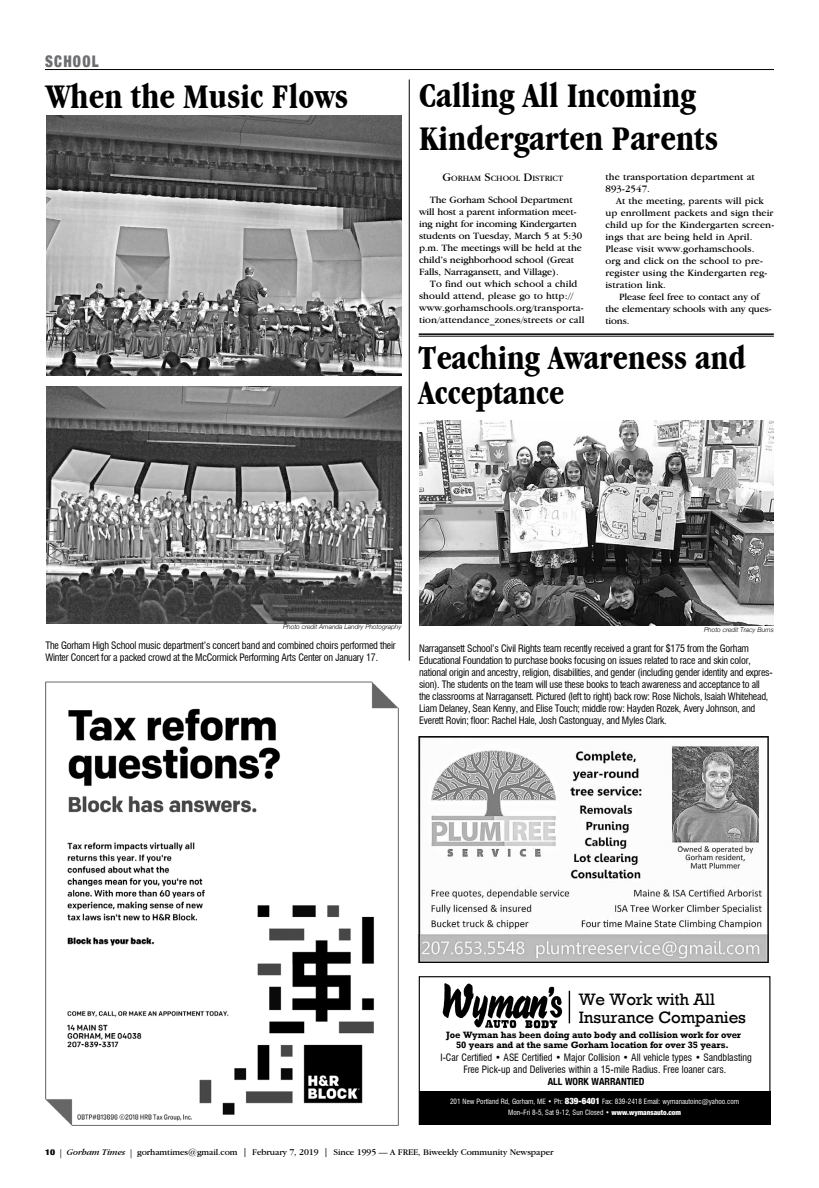
<style>
.page{position:relative;width:819px;height:1188px;background:#fff}
.page>*{position:absolute;margin:0;border:0;box-sizing:border-box;transform-origin:0 0}
.t1{font:700 condensed 36px/43.2px "Garamond IT Cby BT";color:#000}
.t2{font:700 condensed 35px/35px "Garamond IT Cby BT";color:#000}
.t3{font:17px/17.9px "Rockwell";letter-spacing:-.01em;color:#000}
.t4{font:900 condensed 16px "Helvetica Neue";letter-spacing:.08em;color:#6d6e71;scale:.92 1}
.t5{font:condensed 10px/12px "Swiss 721 BT";letter-spacing:-.02em;color:#000}
.t6{font:10px/12px "Garamond IT Cby BT";letter-spacing:.01em;color:#000}
.t7{font:10px/12px "Garamond IT Cby BT";letter-spacing:-.01em;color:#000}
.t8{font:condensed 9.9px/12.2px "Swiss 721 BT";color:#000;text-align:center}
.t9{font:700 condensed 9.9px "Helvetica Neue";color:#000}
.t10{font:700 9.4px/10.4px "Rockwell";letter-spacing:-.01em;color:#000;text-align:center}
.t11{font:9px "Garamond IT Cby BT";letter-spacing:-.01em;color:#000}
.t12{font:8.4px "Garamond IT Cby BT";color:#000}
.t13{font:condensed 7.1px/10.6px "Swiss 721 BT";color:#fff;text-align:center}
.t14{font:italic 300 6.5px "Helvetica Neue";color:#000}
.s1{font-size:12px}
.s2{font-family:"Helvetica Neue";font-weight:900;font-size:8.8px}
.s3{font-family:"Helvetica Neue";font-weight:900}
.s4{font-family:"Helvetica Neue";font-weight:900;font-stretch:condensed;font-size:8px}
.s5{font-family:"Adobe Garamond Pro"}
.s6{font-style:italic}
</style>
<div class="page">
<hr style="left:45px;top:69px;width:729px;height:1px;background:#000">
<img style="left:45px;top:681px;width:354px;height:445px">
<div style="left:419px;top:976px;width:351px;height:149px;border:1px solid #000"></div>
<div style="left:419px;top:1091px;width:351px;height:34px;background:#000"></div>
<img style="left:442px;top:983px;width:121px;height:46px">
<hr style="left:569px;top:991px;width:1px;height:32px;background:#000">
<img style="left:418px;top:736px;width:350px;height:227px">
<hr style="left:419px;top:333px;width:355px;height:2px;background:#000">
<hr style="left:419px;top:336px;width:355px;height:1px;background:#000">
<hr style="left:409px;top:80px;width:1px;height:581px;background:#000">
<img style="left:46px;top:116px;width:355px;height:259px">
<img style="left:46px;top:386px;width:355px;height:238px">
<img style="left:419px;top:420px;width:355px;height:205px">
<h3 class="t4" style="left:45px;top:48px;width:59px">SCHOOL</h3>
<h1 class="t1" style="left:46px;top:74px;width:304px">When the Music Flows</h1>
<h1 class="t1" style="left:419px;top:73px;width:301px">Calling All Incoming<br>Kindergarten Parents</h1>
<p class="t12" style="left:442px;top:173px;width:122px"><span class="s1">G</span>ORHAM <span class="s1">S</span>CHOOL <span class="s1">D</span>ISTRICT</p>
<p class="t6" style="left:605px;top:171px;width:151px">the transportation department at<br>893-2547.</p>
<p class="t6" style="left:605px;top:195px;width:170px;text-indent:11px">At the meeting, parents will pick up enrollment packets and sign their child up for the Kindergarten screen&shy;ings that are being held in April.<br>Please visit www.gorhamschools.<br>org and click on the school to pre&shy;register using the Kindergarten reg&shy;istration link.</p>
<p class="t7" style="left:605px;top:291px;width:168px;text-indent:14px">Please feel free to contact any of the elementary schools with any ques&shy;tions.</p>
<p class="t7" style="left:419px;top:194px;width:165px;text-indent:11px">The Gorham School Department will host a parent information meet&shy;ing night for incoming Kindergarten students on Tuesday, March 5 at 5:30 p.m. The meetings will be held at the child’s neighborhood school (Great Falls, Narragansett, and Village).</p>
<p class="t6" style="left:419px;top:278px;width:167px;text-indent:11px">To find out which school a child should attend, please go to http:// www.gorhamschools.org/transporta&shy;tion/attendance_zones/streets or call</p>
<h2 class="t2" style="left:418px;top:340px;width:329px">Teaching Awareness and<br>Acceptance</h2>
<p class="t14" style="left:283px;top:622px;width:120px">Photo credit Amanda Landry Photography</p>
<p class="t5" style="left:45px;top:639px;width:352px">The Gorham High School music department’s concert band and combined choirs performed their<br>Winter Concert for a packed crowd at the McCormick Performing Arts Center on January 17.</p>
<p class="t5" style="left:419px;top:642px;width:355px">Narragansett School’s Civil Rights team recently received a grant for $175 from the Gorham Educational Foundation to purchase books focusing on issues related to race and skin color, national origin and ancestry, religion, disabilities, and gender (including gender identity and expres&shy;sion). The students on the team will use these books to teach awareness and acceptance to all the classrooms at Narragansett. Pictured (left to right) back row: Rose Nichols, Isaiah Whitehead, Liam Delaney, Sean Kenny, and Elise Touch; middle row: Hayden Rozek, Avery Johnson, and Everett Rovin; floor: Rachel Hale, Josh Castonguay, and Myles Clark.</p>
<p class="t14" style="left:704px;top:624px;width:71px">Photo credit Tracy Burns</p>
<h3 class="t3" style="left:579px;top:991px;width:169px">We Work with All<br>Insurance Companies</h3>
<p class="t10" style="left:446px;top:1030px;width:296px">Joe Wyman has been doing auto body and collision work for over<br>50 years and at the same Gorham location for over 35 years.</p>
<p class="t8" style="left:440px;top:1051px;width:313px">I-Car Certified • ASE Certified • Major Collision • All vehicle types • Sandblasting<br>Free Pick-up and Deliveries within a 15-mile Radius. Free loaner cars.</p>
<p class="t9" style="left:548px;top:1073px;width:98px">ALL WORK WARRANTIED</p>
<p class="t13" style="left:450px;top:1097px;width:290px">201 New Portland Rd, Gorham, ME • Ph: <span class="s2">839-6401</span> Fax: 839-2418 Email: wymanautoinc@yahoo.com<br>Mon–Fri 8-5, Sat 9-12, Sun Closed • <span class="s3">www.wymansauto.com</span></p>
<p class="t11" style="left:45px;top:1146px;width:510px"><span class="s4">10</span> <span class="s5">|</span> <span class="s6">Gorham Times</span> <span class="s5">|</span> gorhamtimes@gmail.com | February 7, 2019 | Since 1995 — A FREE, Biweekly Community Newspaper</p>
</div>
